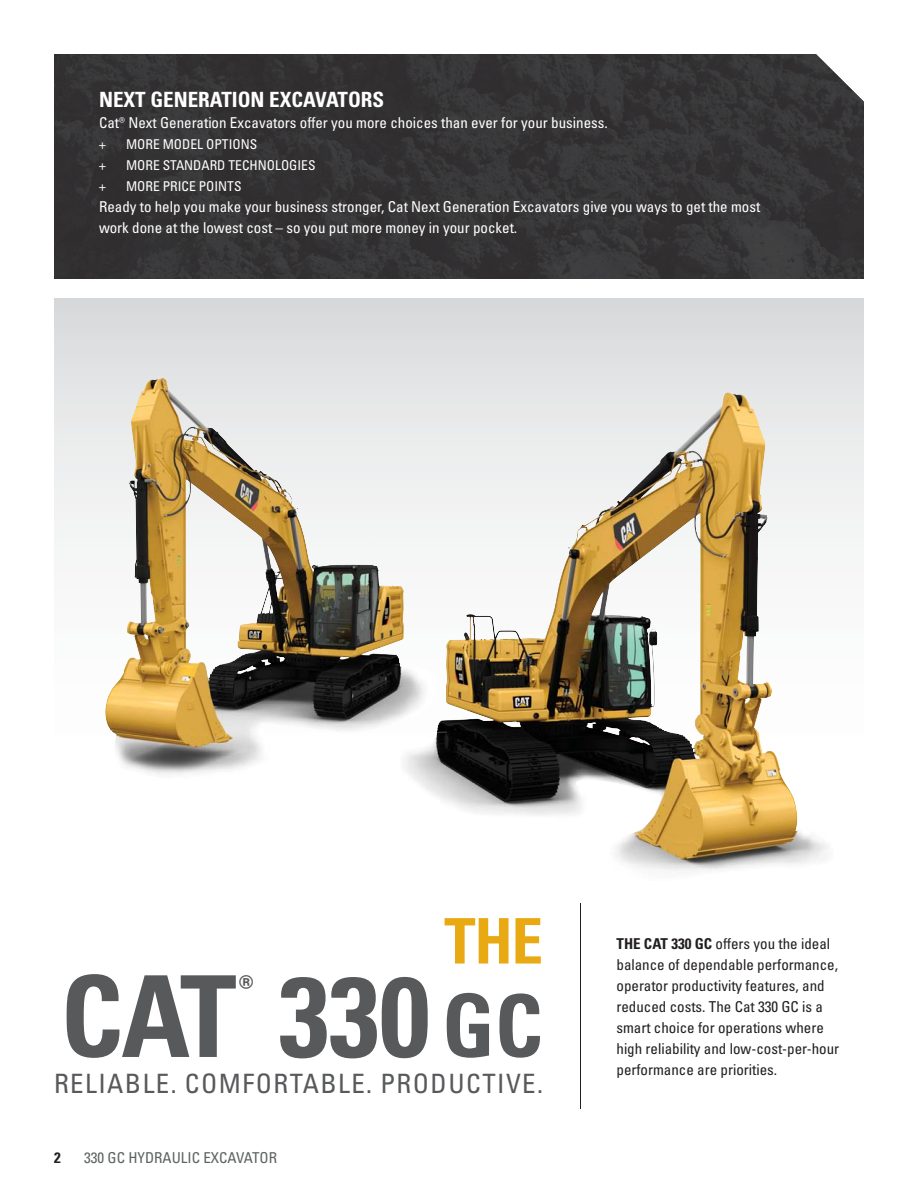
<style>
.page{position:relative;width:918px;height:1188px;background:#fff}
.page>*{position:absolute;margin:0;border:0;box-sizing:border-box;transform-origin:0 0}
.t1{font:113.1px "Univers LTCYR 67 Bold Cond";letter-spacing:-.01em;color:#58595b}
.t2{font:62.85px "Univers LTCYR 67 Bold Cond";color:#e9a913}
.t3{font:37.2px "Univers LTCYR 67 Bold Cond";color:#58595b}
.t4{font:condensed 26.7px "Univers LTCYR 57";letter-spacing:.055em;color:#58595b}
.t5{font:21px "Univers LTCYR 67 Bold Cond";color:#fff}
.t6{font:condensed 15px/21px "Univers LTCYR 57";color:#fff}
.t7{font:condensed 15px/21px "Univers LTCYR 57";color:#231f20}
.t8{font:condensed 15px "Univers LTCYR 57";color:#5d6263}
.t9{font:15px "Univers LTCYR 67 Bold Cond";color:#231f20}
.t10{font:condensed 13.5px "Univers LTCYR 57";color:#fff}
.s1{font-size:86.7px}
.s2{font-family:"Univers LTCYR 67 Bold Cond";font-stretch:normal}
</style>
<div class="page">
<img style="left:54px;top:54px;width:810px;height:225px">
<svg style="left:54px;top:299px;width:810px;height:572px"></svg>
<img style="left:105px;top:378px;width:195px;height:357px">
<img style="left:522px;top:392px;width:278px;height:439px">
<hr style="left:580px;top:903px;width:1px;height:205px;background:#231f20">
<h3 class="t5" style="left:99px;top:89px;width:287px">NEXT GENERATION EXCAVATORS</h3>
<p class="t6" style="left:99px;top:113px;width:510px">Cat® Next Generation Excavators offer you more choices than ever for your business.</p>
<p class="t10" style="left:99px;top:138px;width:8px">+</p>
<p class="t10" style="left:126px;top:138px;width:133px">MORE MODEL OPTIONS</p>
<p class="t10" style="left:99px;top:159px;width:8px">+</p>
<p class="t10" style="left:126px;top:159px;width:191px">MORE STANDARD TECHNOLOGIES</p>
<p class="t10" style="left:99px;top:180px;width:8px">+</p>
<p class="t10" style="left:126px;top:180px;width:117px">MORE PRICE POINTS</p>
<p class="t6" style="left:99px;top:197px;width:663px">Ready to help you make your business stronger, Cat Next Generation Excavators give you ways to get the most work done at the lowest cost – so you put more money in your pocket.</p>
<h2 class="t2" style="left:444px;top:911px;width:100px">THE</h2>
<h1 class="t1" style="left:61px;top:963px;width:484px">CAT 330<span class="s1">GC</span></h1>
<h3 class="t3" style="left:239px;top:971px;width:16px">®</h3>
<h3 class="t4" style="left:54px;top:1071px;width:491px">RELIABLE. COMFORTABLE. PRODUCTIVE.</h3>
<p class="t9" style="left:54px;top:1150px;width:8px">2</p>
<p class="t8" style="left:84px;top:1150px;width:194px">330 GC HYDRAULIC EXCAVATOR</p>
<p class="t7" style="left:616px;top:934px;width:224px"><span class="s2">THE CAT 330 GC</span> offers you the ideal balance of dependable performance, operator productivity features, and reduced costs. The Cat 330 GC is a smart choice for operations where high reliability and low-cost-per-hour performance are priorities.</p>
</div>
